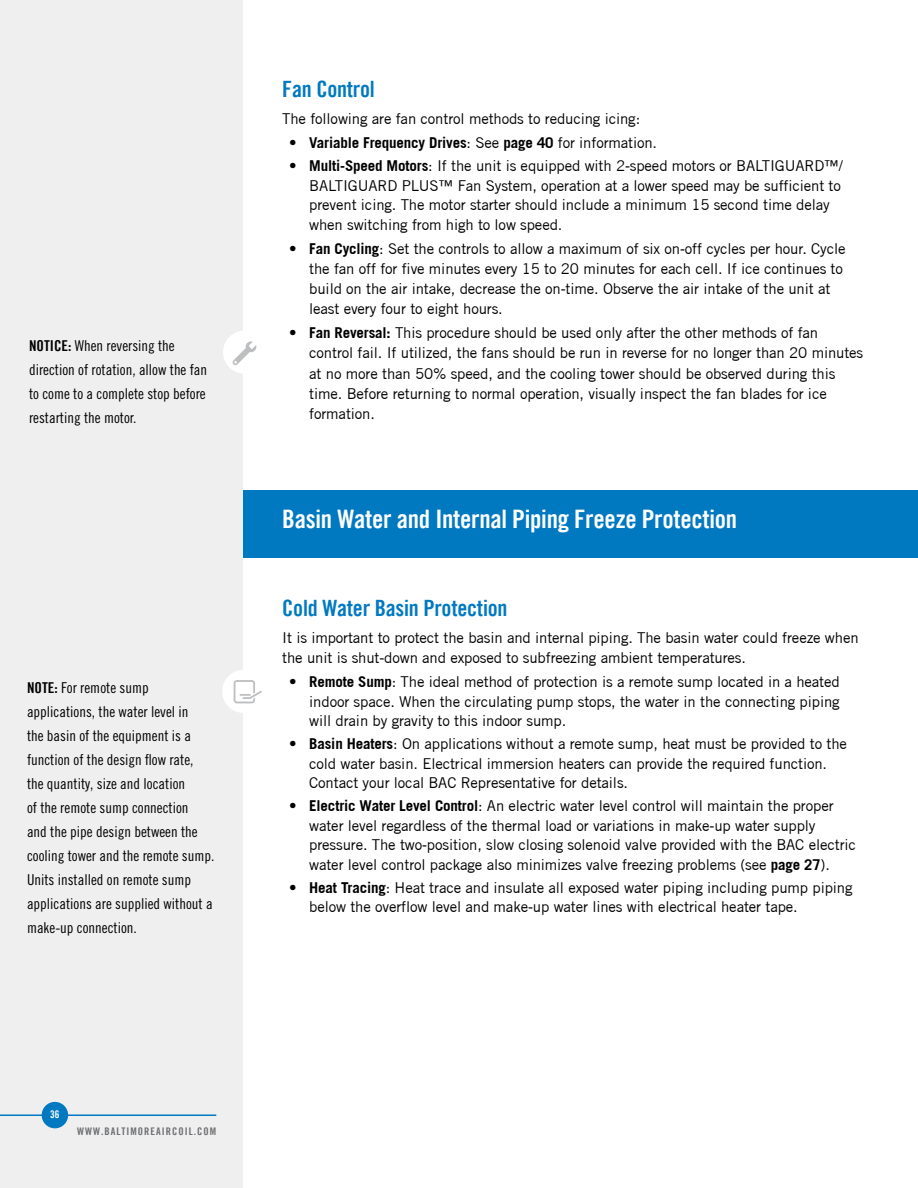
<style>
.page{position:relative;width:918px;height:1188px;background:#fff}
.page>*{position:absolute;margin:0;border:0;box-sizing:border-box;transform-origin:0 0}
.t1{font:25.5px "Trade Gothic LT Bold Cond Twenty";letter-spacing:-.01em;color:#fff}
.t2{font:22.5px "Trade Gothic LT Bold Cond Twenty";letter-spacing:-.01em;color:#0079c1}
.t3{font:15px/19.5px "Trade Gothic";letter-spacing:-.01em;color:#000}
.t4{font:15px/24px "Trade Gothic LT Pro Cn 18";color:#000}
.t5{font:700 15px "Trade Gothic";letter-spacing:-.01em;color:#000}
.t6{font:10.5px "Trade Gothic LT Bold Cond Twenty";letter-spacing:.1em;color:#6d6e71}
.t7{font:10.5px "Trade Gothic LT Bold Cond Twenty";color:#fff}
.s1{font-family:"Trade Gothic LT Bold Cond Twenty"}
.s2{font-weight:400}
.s3{font-weight:700}
</style>
<div class="page">
<div style="left:0;top:0;width:243px;height:1188px;background:#efeff0"></div>
<hr style="left:0;top:1114px;width:216px;height:2px;background:#0079c1">
<div style="left:42px;top:1102px;width:26px;height:26px;background:#0079c1;border-radius:50%"></div>
<div style="left:244px;top:490px;width:674px;height:68px;background:#0079c1"></div>
<div style="left:223px;top:331px;width:43px;height:43px;background:#fff;border-radius:50%"></div>
<svg style="left:232px;top:341px;width:25px;height:24px"></svg>
<div style="left:222px;top:670px;width:43px;height:43px;background:#fff;border-radius:50%"></div>
<svg style="left:234px;top:680px;width:28px;height:23px"></svg>
<p class="t4" style="left:29px;top:334px;width:180px"><span class="s1">NOTICE:</span> When reversing the direction of rotation, allow the fan to come to a complete stop before restarting the motor.</p>
<p class="t4" style="left:27px;top:676px;width:189px"><span class="s1">NOTE:</span> For remote sump applications, the water level in<br>the basin of the equipment is a function of the design flow rate,<br>the quantity, size and location<br>of the remote sump connection<br>and the pipe design between the cooling tower and the remote sump.<br>Units installed on remote sump applications are supplied without a make-up connection.</p>
<h2 class="t2" style="left:282px;top:76px;width:94px">Fan Control</h2>
<p class="t3" style="left:282px;top:109px;width:359px">The following are fan control methods to reducing icing:</p>
<p class="t5" style="left:289px;top:134px;width:370px">• Variable Frequency Drives<span class="s2">: See</span> page 40 <span class="s2">for information.</span></p>
<p class="t3" style="left:309px;top:156px;width:535px;text-indent:-20px"><span class="s3">• Multi-Speed Motors</span>: If the unit is equipped with 2-speed motors or BALTIGUARD™/ BALTIGUARD PLUS™ Fan System, operation at a lower speed may be sufficient to prevent icing. The motor starter should include a minimum 15 second time delay when switching from high to low speed.</p>
<p class="t3" style="left:309px;top:238px;width:538px;line-height:20.2px;text-indent:-20px"><span class="s3">• Fan Cycling</span>: Set the controls to allow a maximum of six on-off cycles per hour. Cycle the fan off for five minutes every 15 to 20 minutes for each cell. If ice continues to build on the air intake, decrease the on-time. Observe the air intake of the unit at least every four to eight hours.</p>
<p class="t3" style="left:309px;top:322px;width:556px;line-height:20.2px;text-indent:-20px"><span class="s3">• Fan Reversal:</span> This procedure should be used only after the other methods of fan control fail. If utilized, the fans should be run in reverse for no longer than 20 minutes at no more than 50% speed, and the cooling tower should be observed during this time. Before returning to normal operation, visually inspect the fan blades for ice formation.</p>
<h1 class="t1" style="left:282px;top:504px;width:456px">Basin Water and Internal Piping Freeze Protection</h1>
<h2 class="t2" style="left:282px;top:594px;width:227px">Cold Water Basin Protection</h2>
<p class="t3" style="left:282px;top:627px;width:578px;line-height:20.2px">It is important to protect the basin and internal piping. The basin water could freeze when the unit is shut-down and exposed to subfreezing ambient temperatures.</p>
<p class="t3" style="left:309px;top:672px;width:532px;text-align:justify;text-indent:-20px"><span class="s3">• Remote Sump</span>: The ideal method of protection is a remote sump located in a heated indoor space. When the circulating pump stops, the water in the connecting piping will drain by gravity to this indoor sump.</p>
<p class="t3" style="left:309px;top:734px;width:539px;text-indent:-20px"><span class="s3">• Basin Heaters</span>: On applications without a remote sump, heat must be provided to the cold water basin. Electrical immersion heaters can provide the required function.<br>Contact your local BAC Representative for details.</p>
<p class="t3" style="left:309px;top:796px;width:548px;text-indent:-20px"><span class="s3">• Electric Water Level Control</span>: An electric water level control will maintain the proper water level regardless of the thermal load or variations in make-up water supply pressure. The two-position, slow closing solenoid valve provided with the BAC electric water level control package also minimizes valve freezing problems (see <span class="s3">page 27</span>).</p>
<p class="t3" style="left:309px;top:878px;width:545px;text-indent:-20px"><span class="s3">• Heat Tracing</span>: Heat trace and insulate all exposed water piping including pump piping below the overflow level and make-up water lines with electrical heater tape.</p>
<p class="t7" style="left:50px;top:1108px;width:11px">36</p>
<p class="t6" style="left:77px;top:1125px;width:141px">WWW.BALTIMOREAIRCOIL.COM</p>
</div>
